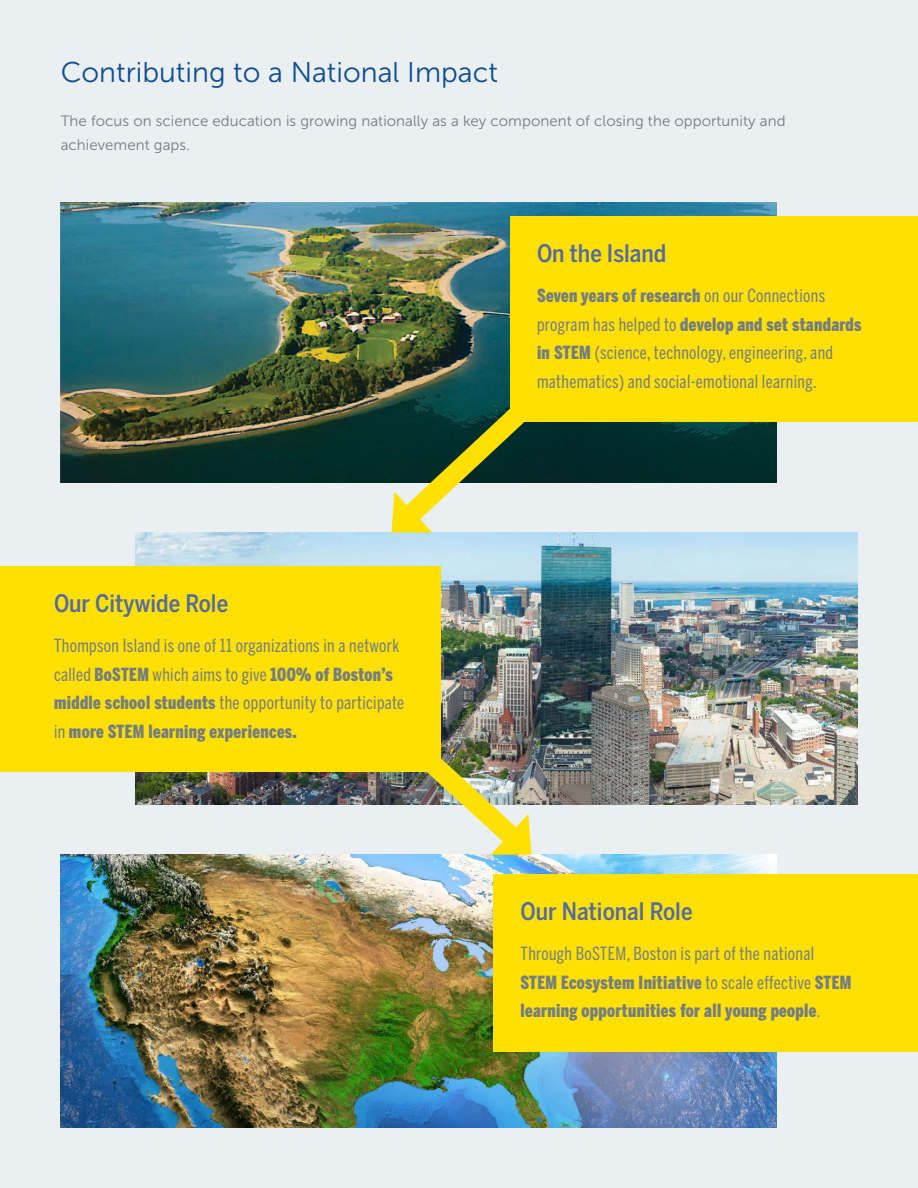
<style>
.page{position:relative;width:918px;height:1188px;background:#fff}
.page>*{position:absolute;margin:0;border:0;box-sizing:border-box;transform-origin:0 0}
.Headline{font:28.5px "Museo Sans 300";color:#0e4c92}
.Infographic_Subhead{font:500 24px "Benton Sans Cond";color:#536aa5}
.Infographic_Text{font:18px/28.5px "Benton Sans Comp";letter-spacing:.02em;color:#727d84}
.Infographic_Text-2{font:900 18px/28.5px "Benton Sans Comp";letter-spacing:.02em;color:#727d84}
.Text{font:15px/24px "Museo Sans 300";letter-spacing:.005em;color:#727d84}
.s1{font-weight:900}
.s2{font-weight:400}
</style>
<div class="page">
<div style="left:1px;top:0;width:917px;height:1188px;background:#eaeff2"></div>
<img style="left:586px;top:203px;width:191px;height:280px">
<img style="left:61px;top:203px;width:525px;height:280px">
<div style="left:510px;top:216px;width:407px;height:206px;background:#ffe000"></div>
<img style="left:135px;top:533px;width:722px;height:272px">
<div style="left:0;top:566px;width:441px;height:206px;background:#ffe000"></div>
<img style="left:61px;top:855px;width:716px;height:272px">
<div style="left:494px;top:874px;width:424px;height:177px;background:#ffe000"></div>
<svg style="left:377px;top:386px;width:169px;height:161px"></svg>
<img style="left:404px;top:735px;width:141px;height:135px">
<p class="Headline" style="left:61px;top:57px;width:439px">Contributing to a National Impact</p>
<p class="Text" style="left:61px;top:109px;width:726px">The focus on science education is growing nationally as a key component of closing the opportunity and achievement gaps.</p>
<p class="Infographic_Subhead" style="left:54px;top:589px;width:176px">Our Citywide Role</p>
<p class="Infographic_Text" style="left:54px;top:631px;width:352px">Thompson Island is one of 11 organizations in a network called <span class="s1">BoSTEM</span> which aims to give <span class="s1">100% of Boston’s middle school students</span> the opportunity to participate in <span class="s1">more STEM learning experiences.</span></p>
<p class="Infographic_Subhead" style="left:537px;top:239px;width:131px">On the Island</p>
<p class="Infographic_Text" style="left:537px;top:282px;width:326px"><span class="s1">Seven years of research</span> on our Connections program has helped to <span class="s1">develop and set standards in STEM</span> (science, technology, engineering, and mathematics) and social-emotional learning.</p>
<p class="Infographic_Subhead" style="left:520px;top:897px;width:174px">Our National Role</p>
<p class="Infographic_Text-2" style="left:520px;top:940px;width:332px"><span class="s2">Through BoSTEM, Boston is part of the national<br></span>STEM Ecosystem Initiative <span class="s2">to scale effective</span> STEM learning opportunities for all young people<span class="s2">.</span></p>
</div>
